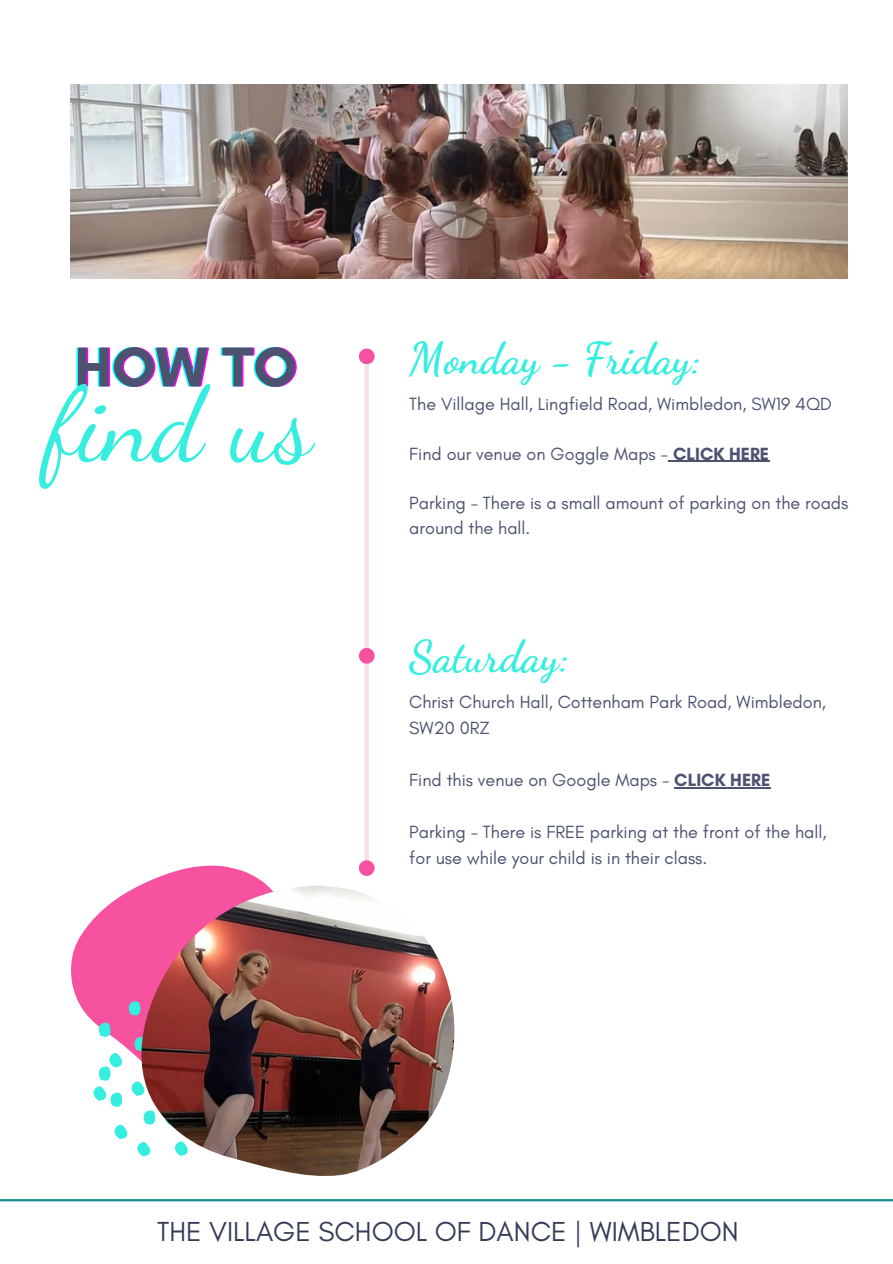
<style>
.page{position:relative;width:893px;height:1264px;background:#fff}
.page>*{position:absolute;margin:0;border:0;box-sizing:border-box;transform-origin:0 0}
.t1{font:104.85px "Dancing Script";color:#36eee0}
.t2{font:700 57px "Glacial Indifference";color:#0ff}
.t3{font:700 43.5px "Dancing Script";color:#36eee0}
.t4{font:28.05px "Glacial Indifference";color:#353b57}
.t5{font:18px/25.8px "Glacial Indifference";color:#4c5270}
.s1{font-weight:700}
</style>
<div class="page">
<hr style="left:0;top:1199px;width:892px;height:2px;background:#128f8b">
<div style="left:364px;top:352px;width:5px;height:508px;background:#fddcec"></div>
<img style="left:70px;top:84px;width:777px;height:194px">
<div style="left:359px;top:348px;width:15px;height:16px;background:#f652a0;border-radius:50%"></div>
<div style="left:359px;top:648px;width:15px;height:15px;background:#f652a0;border-radius:50%"></div>
<div style="left:359px;top:860px;width:15px;height:16px;background:#f652a0;border-radius:50%"></div>
<hr style="left:673px;top:460px;width:96px;height:2px;background:#4c5270">
<hr style="left:674px;top:787px;width:96px;height:1px;background:#4c5270">
<svg style="left:71px;top:865px;width:196px;height:152px;fill:#f652a0"></svg>
<svg style="left:89px;top:1000px;width:52px;height:155px"></svg>
<img style="left:141px;top:885px;width:314px;height:291px">
<p class="t2" style="left:73px;top:332px;width:224px">HOW TO</p>
<p class="t1" style="left:46px;top:363px;width:267px">find us</p>
<p class="t3" style="left:409px;top:333px;width:294px">Monday - Friday:</p>
<p class="t5" style="left:409px;top:391px;width:424px">The Village Hall, Lingfield Road, Wimbledon, SW19 4QD</p>
<p class="t5" style="left:409px;top:440px;width:361px">Find our venue on Goggle Maps - <span class="s1">CLICK HERE</span></p>
<p class="t5" style="left:409px;top:490px;width:440px;line-height:24.8px">Parking - There is a small amount of parking on the roads around the hall.</p>
<p class="t3" style="left:409px;top:631px;width:162px">Saturday:</p>
<p class="t5" style="left:409px;top:689px;width:418px">Christ Church Hall, Cottenham Park Road, Wimbledon,<br>SW20 0RZ</p>
<p class="t5" style="left:409px;top:766px;width:362px">Find this venue on Google Maps - <span class="s1">CLICK HERE</span></p>
<p class="t5" style="left:409px;top:818px;width:419px">Parking - There is FREE parking at the front of the hall, for use while your child is in their class.</p>
<p class="t4" style="left:157px;top:1214px;width:583px">THE VILLAGE SCHOOL OF DANCE | WIMBLEDON</p>
</div>
